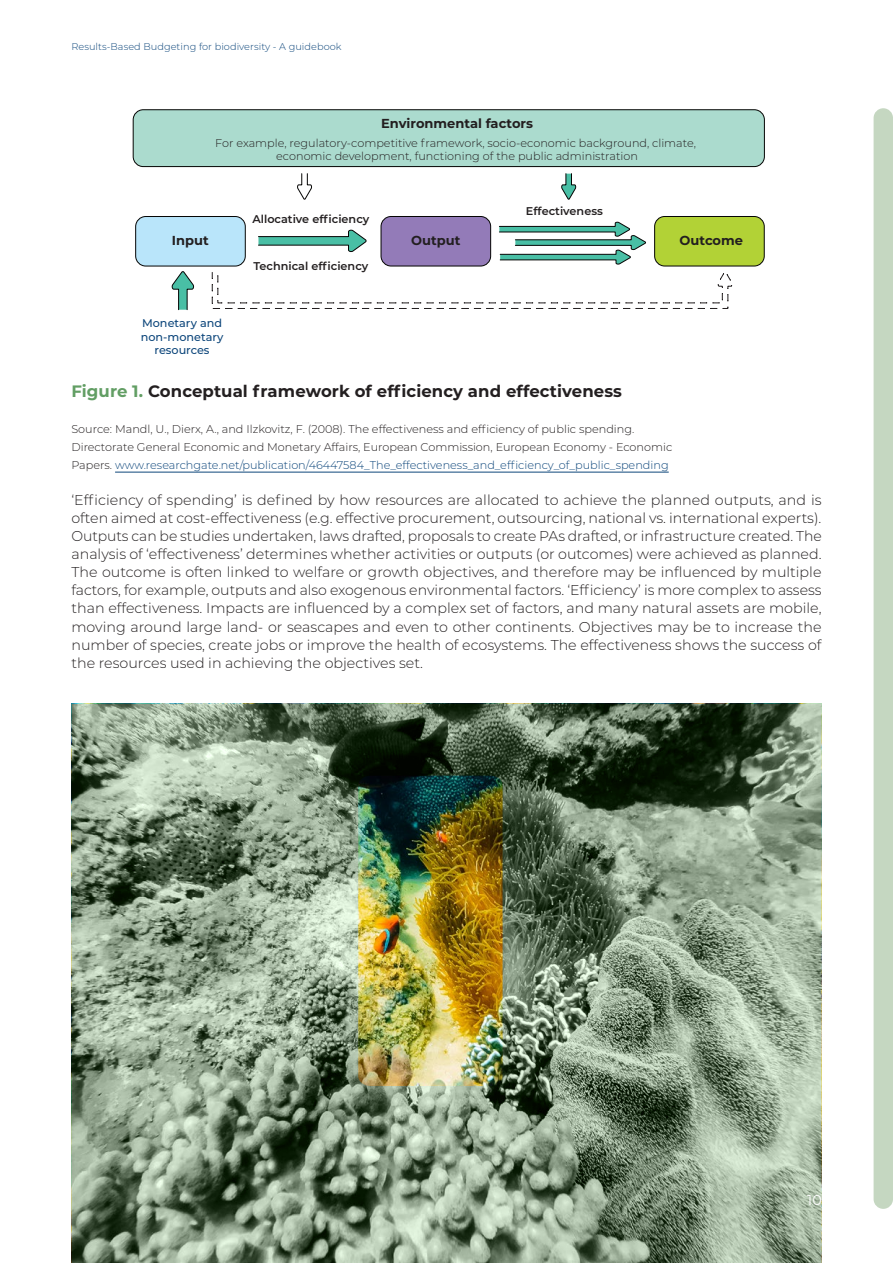
<style>
.page{position:relative;width:893px;height:1263px;background:#fff}
.page>*{position:absolute;margin:0;border:0;box-sizing:border-box;transform-origin:0 0}
.Figure_Table_Title{font:700 16.5px "Montserrat";letter-spacing:.005em;color:#231f20}
.B1_Body{font:300 14.25px/18px "Montserrat";color:#231f20;text-align:justify}
.Page_numbers{font:14.25px "Montserrat";color:#fff}
.t1{font:700 13.05px "Montserrat";color:#231f20}
.Source{font:300 11.25px/18px "Montserrat";color:#231f20}
.t2{font:600 11.25px "Montserrat";color:#231f20}
.t3{font:500 11.25px/13.5px "Montserrat";color:#0d467b;text-align:center}
.B1_Body-2{font:300 9.75px "Montserrat";letter-spacing:.005em;color:#0d467b}
.s1{color:#629e64}
.s2{color:#0d467b}
</style>
<div class="page">
<svg style="left:71px;top:704px;width:750px;height:559px;background:#7f8f73"></svg>
<div style="left:874px;top:108px;width:19px;height:1101px;background:#c5d7c1;border-radius:10px"></div>
<hr style="left:789px;top:1209px;width:33px;height:1px;background:#c5d7c1">
<hr style="left:115px;top:472px;width:554px;height:1px;background:#0d467b">
<div style="left:133px;top:110px;width:631px;height:57px;background:#abdbce;border-radius:10px"></div>
<div style="left:133px;top:109px;width:632px;height:58px;border:1px solid #050504;border-radius:10px"></div>
<div style="left:136px;top:216px;width:109px;height:50px;background:#b9e5fa;border-radius:10px"></div>
<div style="left:135px;top:216px;width:111px;height:50px;border:1px solid #050504;border-radius:10px"></div>
<div style="left:381px;top:216px;width:110px;height:50px;background:#937bb8;border-radius:10px"></div>
<div style="left:381px;top:216px;width:110px;height:50px;border:1px solid #050504;border-radius:10px"></div>
<div style="left:655px;top:216px;width:109px;height:50px;background:#b2d236;border-radius:10px"></div>
<div style="left:654px;top:216px;width:110px;height:50px;border:1px solid #050504;border-radius:10px"></div>
<svg style="left:258px;top:230px;width:109px;height:22px"></svg>
<svg style="left:172px;top:271px;width:23px;height:39px"></svg>
<svg style="left:212px;top:272px;width:521px;height:37px"></svg>
<svg style="left:499px;top:222px;width:147px;height:43px"></svg>
<svg style="left:561px;top:173px;width:15px;height:27px"></svg>
<svg style="left:297px;top:173px;width:15px;height:27px"></svg>
<p class="B1_Body-2" style="left:71px;top:40px;width:272px">Results-Based Budgeting for biodiversity - A guidebook</p>
<p class="t1" style="left:381px;top:114px;width:153px">Environmental factors</p>
<p class="Source" style="left:215px;top:136px;width:482px;line-height:13.5px;text-align:center">For example, regulatory-competitive framework, socio-economic background, climate, economic development, functioning of the public administration</p>
<p class="t2" style="left:252px;top:211px;width:118px">Allocative efficiency</p>
<p class="t1" style="left:172px;top:230px;width:38px">Input</p>
<p class="t1" style="left:411px;top:230px;width:51px">Output</p>
<p class="t3" style="left:141px;top:316px;width:84px">Monetary and non-monetary resources</p>
<p class="t2" style="left:253px;top:258px;width:116px">Technical efficiency</p>
<p class="t2" style="left:526px;top:203px;width:78px">Effectiveness</p>
<p class="t1" style="left:680px;top:230px;width:65px">Outcome</p>
<p class="Figure_Table_Title" style="left:71px;top:379px;width:552px"><span class="s1">Figure 1.</span> Conceptual framework of efficiency and effectiveness</p>
<p class="Source" style="left:71px;top:420px;width:602px">Source: Mandl, U., Dierx, A., and Ilzkovitz, F. (2008). The effectiveness and efficiency of public spending.<br>Directorate General Economic and Monetary Affairs, European Commission, European Economy - Economic<br>Papers. <span class="s2">www.researchgate.net/publication/46447584_The_effectiveness_and_efficiency_of_public_spending</span></p>
<p class="B1_Body" style="left:71px;top:491px;width:752px">‘Efficiency of spending’ is defined by how resources are allocated to achieve the planned outputs, and is often aimed at cost-effectiveness (e.g. effective procurement, outsourcing, national vs. international experts).<br>Outputs can be studies undertaken, laws drafted, proposals to create PAs drafted, or infrastructure created. The analysis of ‘effectiveness’ determines whether activities or outputs (or outcomes) were achieved as planned.<br>The outcome is often linked to welfare or growth objectives, and therefore may be influenced by multiple factors, for example, outputs and also exogenous environmental factors. ‘Efficiency’ is more complex to assess than effectiveness. Impacts are influenced by a complex set of factors, and many natural assets are mobile, moving around large land- or seascapes and even to other continents. Objectives may be to increase the number of species, create jobs or improve the health of ecosystems. The effectiveness shows the success of the resources used in achieving the objectives set.</p>
<p class="Page_numbers" style="left:807px;top:1190px;width:16px">10</p>
</div>
